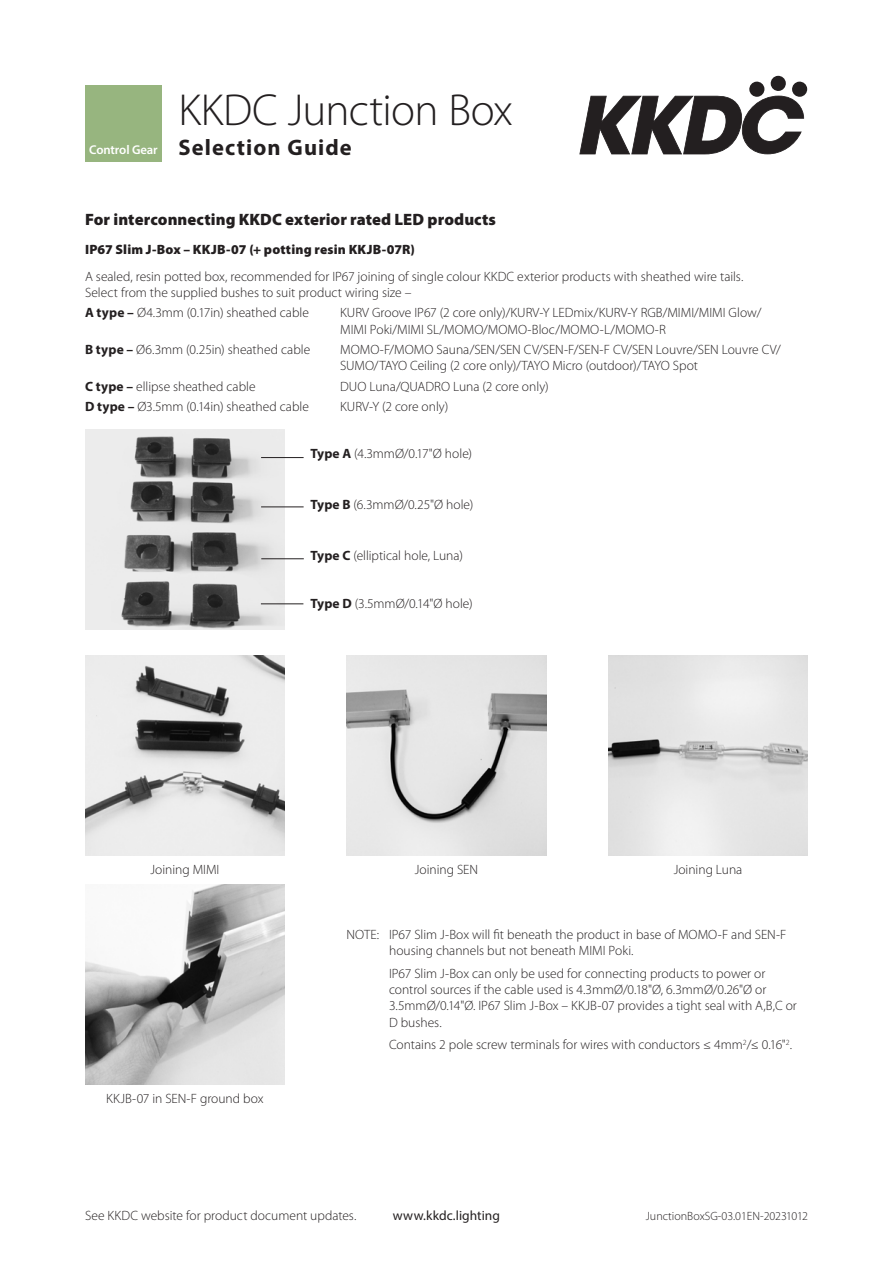
<style>
.page{position:relative;width:893px;height:1263px;background:#fff}
.page>*{position:absolute;margin:0;border:0;box-sizing:border-box;transform-origin:0 0}
.title_line1{font:300 45px "Myriad Pro";letter-spacing:-.015em;color:#231f20}
.title_line2{font:700 22.5px "Myriad Pro";letter-spacing:.05em;color:#231f20}
.heading{font:900 16.5px "Myriad Pro";letter-spacing:.005em;color:#231f20}
.body{font:300 13.5px/16.2px "Myriad Pro";color:#231f20}
.A-D_list{font:300 13.5px/16.2px "Myriad Pro";color:#231f20}
.body_with_tab{font:300 13.5px "Myriad Pro";color:#231f20}
.image_caption{font:300 13.5px "Myriad Pro";color:#231f20}
.heading-2{font:900 13.5px "Myriad Pro";letter-spacing:.01em;color:#231f20}
.t1{font:13.5px "Myriad Pro";letter-spacing:.005em;color:#231f20}
.t2{font:600 12.75px "Myriad Pro";letter-spacing:-.01em;color:#fff}
.t3{font:300 12px "Myriad Pro";color:#231f20}
.s1{font-weight:700}
</style>
<div class="page">
<svg style="left:579px;top:96px;width:225px;height:58px"></svg>
<svg style="left:749px;top:81px;width:16px;height:16px"></svg>
<div style="left:770px;top:76px;width:16px;height:15px;background:#231f20;border-radius:50%"></div>
<div style="left:792px;top:81px;width:15px;height:16px;background:#231f20;border-radius:50%"></div>
<div style="left:85px;top:85px;width:77px;height:77px;background:#97b57f"></div>
<img style="left:85px;top:430px;width:200px;height:200px">
<img style="left:85px;top:655px;width:200px;height:200px">
<img style="left:347px;top:655px;width:199px;height:200px">
<img style="left:608px;top:655px;width:200px;height:200px">
<img style="left:85px;top:885px;width:200px;height:200px">
<hr style="left:261px;top:457px;width:43px;height:1px;background:#231f20">
<hr style="left:261px;top:506px;width:43px;height:1px;background:#231f20">
<hr style="left:261px;top:558px;width:43px;height:1px;background:#231f20">
<hr style="left:261px;top:603px;width:42px;height:1px;background:#231f20">
<p class="t2" style="left:89px;top:142px;width:70px">Control Gear</p>
<p class="title_line1" style="left:179px;top:83px;width:336px">KKDC Junction Box</p>
<p class="title_line2" style="left:179px;top:133px;width:175px">Selection Guide</p>
<p class="heading" style="left:85px;top:208px;width:412px">For interconnecting KKDC exterior rated LED products</p>
<p class="heading-2" style="left:85px;top:240px;width:331px">IP67 Slim J-Box – KKJB-07 (+ potting resin KKJB-07R)</p>
<p class="body" style="left:85px;top:268px;width:660px">A sealed, resin potted box, recommended for IP67 joining of single colour KKDC exterior products with sheathed wire tails.<br>Select from the supplied bushes to suit product wiring size –</p>
<p class="A-D_list" style="left:85px;top:305px;width:225px"><span class="s1">A type –</span> Ø4.3mm (0.17in) sheathed cable</p>
<p class="A-D_list" style="left:340px;top:305px;width:423px">KURV Groove IP67 (2 core only)/KURV-Y LEDmix/KURV-Y RGB/MIMI/MIMI Glow/<br>MIMI Poki/MIMI SL/MOMO/MOMO-Bloc/MOMO-L/MOMO-R</p>
<p class="A-D_list" style="left:85px;top:341px;width:227px"><span class="s1">B type –</span> Ø6.3mm (0.25in) sheathed cable</p>
<p class="A-D_list" style="left:340px;top:341px;width:442px">MOMO-F/MOMO Sauna/SEN/SEN CV/SEN-F/SEN-F CV/SEN Louvre/SEN Louvre CV/<br>SUMO/TAYO Ceiling (2 core only)/TAYO Micro (outdoor)/TAYO Spot</p>
<p class="A-D_list" style="left:85px;top:378px;width:172px"><span class="s1">C type –</span> ellipse sheathed cable</p>
<p class="A-D_list" style="left:340px;top:378px;width:210px">DUO Luna/QUADRO Luna (2 core only)</p>
<p class="A-D_list" style="left:85px;top:398px;width:226px"><span class="s1">D type –</span> Ø3.5mm (0.14in) sheathed cable</p>
<p class="A-D_list" style="left:340px;top:398px;width:110px">KURV-Y (2 core only)</p>
<p class="body_with_tab" style="left:310px;top:445px;width:163px"><span class="s1">Type A</span> (4.3mmØ/0.17"Ø hole)</p>
<p class="body_with_tab" style="left:310px;top:496px;width:164px"><span class="s1">Type B</span> (6.3mmØ/0.25"Ø hole)</p>
<p class="body_with_tab" style="left:310px;top:547px;width:154px"><span class="s1">Type C</span> (elliptical hole, Luna)</p>
<p class="body_with_tab" style="left:310px;top:595px;width:164px"><span class="s1">Type D</span> (3.5mmØ/0.14"Ø hole)</p>
<p class="image_caption" style="left:150px;top:861px;width:71px">Joining MIMI</p>
<p class="image_caption" style="left:415px;top:861px;width:65px">Joining SEN</p>
<p class="image_caption" style="left:674px;top:861px;width:70px">Joining Luna</p>
<p class="image_caption" style="left:106px;top:1091px;width:159px">KKJB-07 in SEN-F ground box</p>
<p class="body" style="left:389px;top:926px;width:399px;text-indent:-43px">NOTE: IP67 Slim J-Box will fit beneath the product in base of MOMO-F and SEN-F housing channels but not beneath MIMI Poki.</p>
<p class="body" style="left:389px;top:965px;width:409px">IP67 Slim J-Box can only be used for connecting products to power or control sources if the cable used is 4.3mmØ/0.18"Ø, 6.3mmØ/0.26"Ø or 3.5mmØ/0.14"Ø. IP67 Slim J-Box – KKJB-07 provides a tight seal with A,B,C or D bushes.</p>
<p class="body" style="left:389px;top:1036px;width:404px">Contains 2 pole screw terminals for wires with conductors ≤ 4mm<sup>2</sup>/≤ 0.16"<sup>2</sup>.</p>
<p class="body" style="left:85px;top:1208px;width:273px">See KKDC website for product document updates.</p>
<p class="t1" style="left:393px;top:1207px;width:109px">www.kkdc.lighting</p>
<p class="t3" style="left:646px;top:1209px;width:164px">JunctionBoxSG-03.01EN-20231012</p>
</div>
